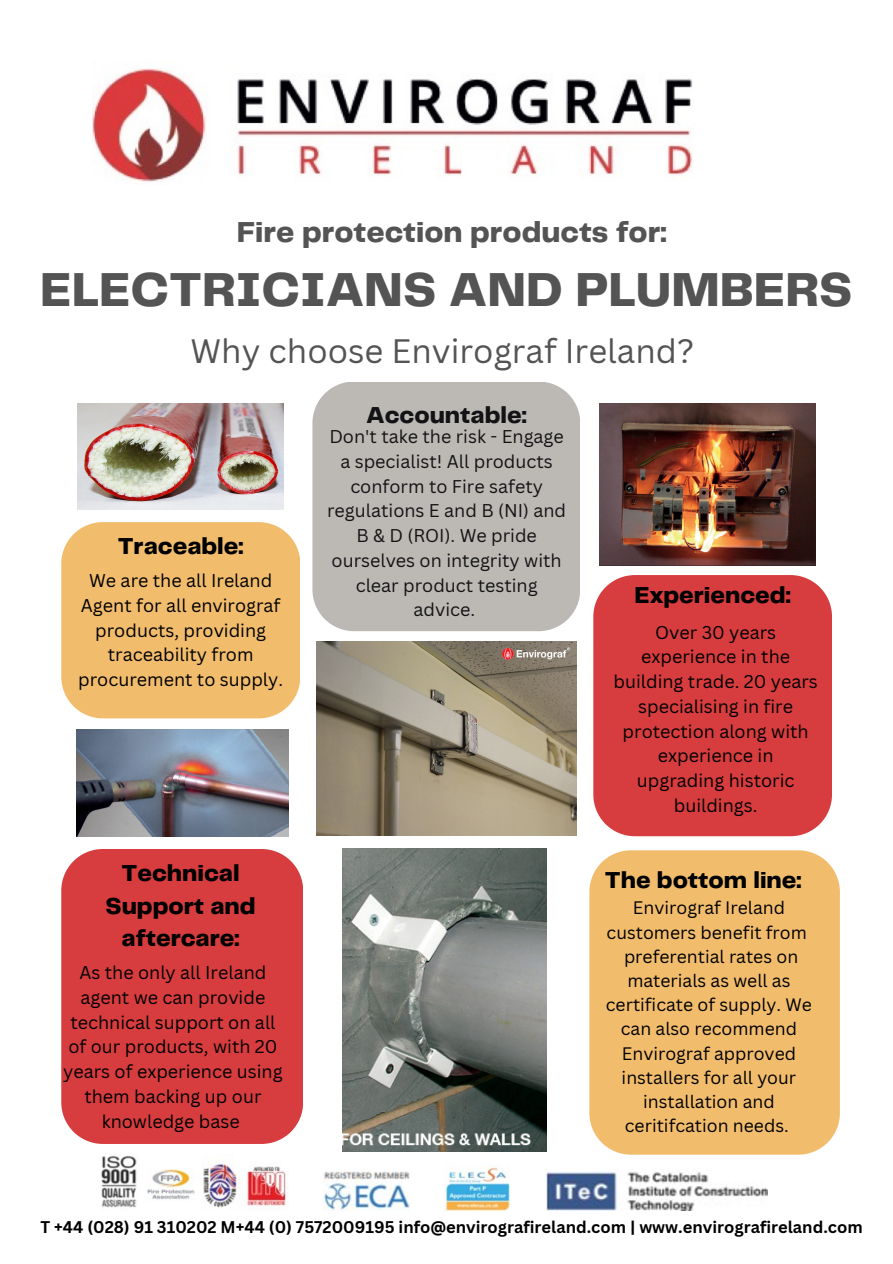
<style>
.page{position:relative;width:893px;height:1264px;background:#fff}
.page>*{position:absolute;margin:0;border:0;box-sizing:border-box;transform-origin:0 0}
.t1{font:800 49.5px "Telegraf";color:#545454}
.t2{font:33px "Canva Sans";color:#545454}
.t3{font:800 30px "Telegraf";color:#545454}
.t4{font:800 24px/32.5px "Telegraf";color:#000;text-align:center}
.t5{font:800 24px "Telegraf";color:#131315}
.t6{font:18px/24.8px "Canva Sans";color:#000;text-align:center}
.t7{font:18px/24.8px "Canva Sans";color:#131315;text-align:center}
.t8{font:17.55px/24.2px "Canva Sans";color:#000;text-align:center}
.t9{font:700 16.5px "Canva Sans";color:#000}
</style>
<div class="page">
<img style="left:93px;top:68px;width:600px;height:114px">
<div style="left:61px;top:522px;width:239px;height:196px;background:#f1bc6c"></div>
<img style="left:599px;top:404px;width:216px;height:162px">
<div style="left:312px;top:382px;width:268px;height:249px;background:#bcb8b4"></div>
<div style="left:593px;top:575px;width:238px;height:261px;background:#d73c3e"></div>
<div style="left:61px;top:849px;width:242px;height:294px;background:#d73c3e"></div>
<div style="left:589px;top:850px;width:250px;height:304px;background:#f1bc6c"></div>
<img style="left:77px;top:404px;width:206px;height:105px">
<img style="left:317px;top:641px;width:259px;height:194px">
<img style="left:342px;top:849px;width:204px;height:302px">
<img style="left:101px;top:1154px;width:185px;height:54px">
<img style="left:324px;top:1171px;width:85px;height:39px">
<img style="left:444px;top:1164px;width:65px;height:47px">
<img style="left:544px;top:1169px;width:223px;height:41px">
<img style="left:77px;top:729px;width:211px;height:107px">
<p class="t3" style="left:237px;top:219px;width:431px">Fire protection products for:</p>
<p class="t1" style="left:40px;top:269px;width:813px">ELECTRICIANS AND PLUMBERS</p>
<p class="t2" style="left:190px;top:328px;width:505px">Why choose Envirograf Ireland?</p>
<p class="t5" style="left:366px;top:404px;width:162px">Accountable:</p>
<p class="t4" style="left:118px;top:531px;width:127px">Traceable:</p>
<p class="t6" style="left:78px;top:567px;width:206px">We are the all Ireland<br>Agent for all envirograf products, providing traceability from procurement to supply.</p>
<p class="t4" style="left:106px;top:858px;width:151px">Technical<br>Support and aftercare:</p>
<p class="t6" style="left:63px;top:959px;width:221px">As the only all Ireland agent we can provide technical support on all of our products, with 20 years of experience using them backing up our knowledge base</p>
<p class="t7" style="left:327px;top:424px;width:240px">Don't take the risk - Engage a specialist! All products conform to Fire safety regulations E and B (NI) and<br>B &amp; D (ROI). We pride ourselves on integrity with clear product testing advice.</p>
<p class="t4" style="left:634px;top:580px;width:157px">Experienced:</p>
<p class="t6" style="left:613px;top:619px;width:206px">Over 30 years experience in the building trade. 20 years specialising in fire protection along with experience in upgrading historic buildings.</p>
<p class="t4" style="left:605px;top:864px;width:198px">The bottom line:</p>
<p class="t8" style="left:605px;top:895px;width:208px">Envirograf Ireland customers benefit from preferential rates on materials as well as certificate of supply. We can also recommend<br>Envirograf approved installers for all your installation and ceritifcation needs.</p>
<p class="t9" style="left:41px;top:1215px;width:823px">T +44 (028) 91 310202 M+44 (0) 7572009195 info@envirografireland.com | www.envirografireland.com</p>
</div>
